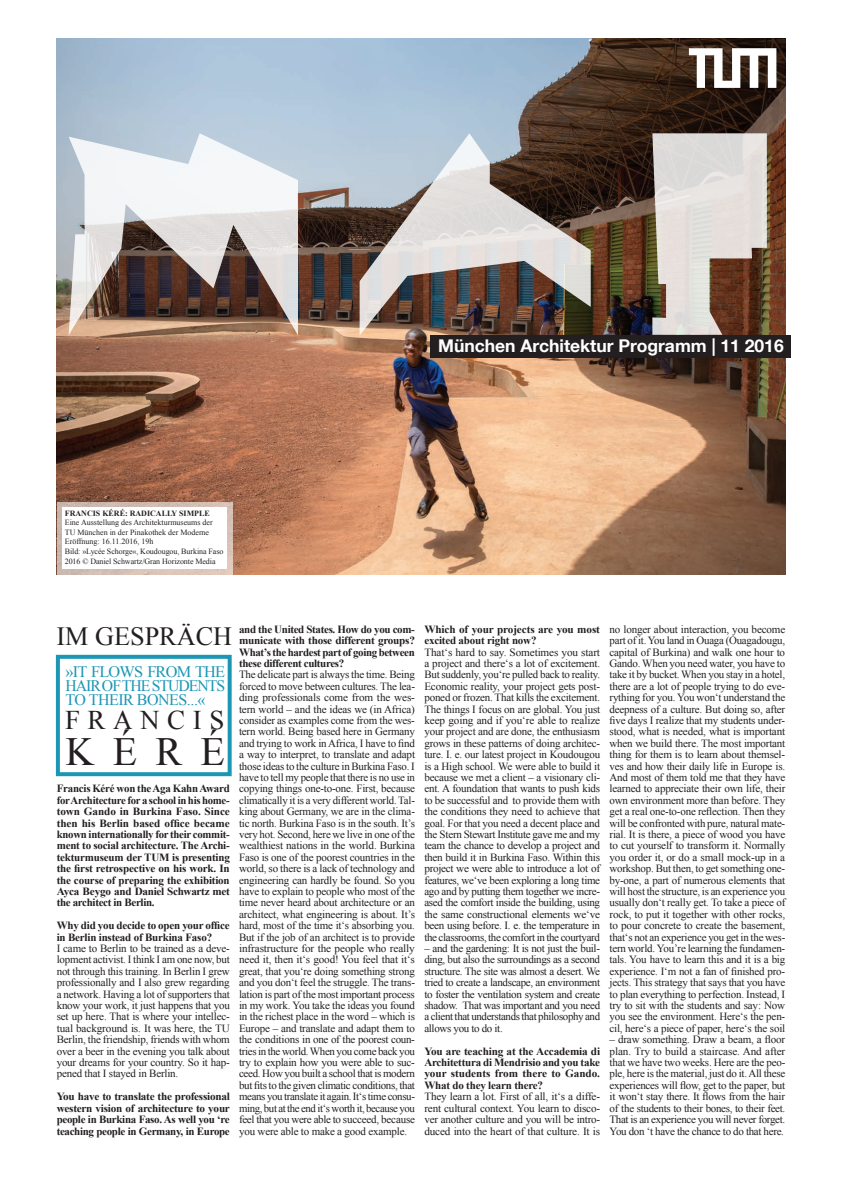
<style>
.page{position:relative;width:842px;height:1191px;background:#fff}
.page>*{position:absolute;margin:0;border:0;box-sizing:border-box;transform-origin:0 0}
.t1{font:40px "Times New Roman";color:#231f20}
.t2{font:27px "Times New Roman";color:#231f20}
.t3{font:26.2px "Times New Roman";color:#231f20}
.t4{font:700 17.5px "TUM Neue Helvetica";color:#fff}
.t5{font:16px "Times New Roman";color:#1b96b5}
.t6{font:11px/11.4px "Times New Roman";letter-spacing:-.015em;color:#231f20;text-align:justify}
.t7{font:700 11px/11.4px "Times New Roman";letter-spacing:-.015em;color:#231f20;text-align:justify}
.t8{font:8px/9.6px "Times New Roman";color:#231f20}
.t9{font:700 8px "Times New Roman";color:#231f20}
</style>
<div class="page">
<img style="left:57px;top:39px;width:728px;height:536px">
<div style="left:431px;top:335px;width:360px;height:22px;background:#231f20"></div>
<svg style="left:57px;top:502px;width:175px;height:73px;background:#d4bfb5"></svg>
<div style="left:62px;top:507px;width:164px;height:62px;background:#fff"></div>
<div style="left:56px;top:655px;width:176px;height:121px;border:4px solid #1b96b5"></div>
<svg style="left:69px;top:133px;width:229px;height:202px"></svg>
<svg style="left:689px;top:48px;width:87px;height:40px"></svg>
<svg style="left:360px;top:133px;width:231px;height:202px;background:#958c89"></svg>
<svg style="left:652px;top:133px;width:115px;height:202px;background:#bfb5ad"></svg>
<h3 class="t4" style="left:438px;top:335px;width:347px">München Architektur Programm | 11 2016</h3>
<p class="t9" style="left:65px;top:507px;width:146px">FRANCIS KÉRÉ: RADICALLY SIMPLE</p>
<p class="t8" style="left:65px;top:517px;width:160px">Eine Ausstellung des Architekturmuseums der TU München in der Pinakothek der Moderne Eröffnung: 16.11.2016, 19h<br>Bild: »Lycée Schorge«, Koudougou, Burkina Faso 2016 © Daniel Schwartz/Gran Horizonte Media</p>
<h3 class="t3" style="left:56px;top:619px;width:177px">IM GESPRÄCH</h3>
<h3 class="t5" style="left:65px;top:660px;width:37px">»It flows</h3>
<h3 class="t5" style="left:147px;top:660px;width:12px">from</h3>
<h3 class="t5" style="left:195px;top:660px;width:11px">the</h3>
<h3 class="t5" style="left:65px;top:674px;width:10px">hair</h3>
<h3 class="t5" style="left:102px;top:674px;width:31px">of the</h3>
<h3 class="t5" style="left:152px;top:674px;width:10px">students</h3>
<h3 class="t5" style="left:65px;top:688px;width:34px">to their</h3>
<h3 class="t5" style="left:137px;top:688px;width:11px">bones</h3>
<h3 class="t5" style="left:187px;top:688px;width:20px">...«</h3>
<h2 class="t2" style="left:65px;top:702px;width:24px">francis</h2>
<h1 class="t1" style="left:65px;top:725px;width:161px">kér é</h1>
<p class="t7" style="left:239px;top:623px;width:177px">and the United States. How do you com&shy;municate with those different groups?<br>What’s the hardest part of going between these different cultures?</p>
<p class="t6" style="left:239px;top:669px;width:177px">The delicate part is always the time. Being forced to move between cultures. The lea&shy;ding professionals come from the wes&shy;tern world – and the ideas we (in Africa) consider as examples come from the wes&shy;tern world. Being based here in Germany and trying to work in Africa, I have to find a way to interpret, to translate and adapt those ideas to the culture in Burkina Faso. I have to tell my people that there is no use in copying things one-to-one. First, because climatically it is a very different world. Tal&shy;king about Germany, we are in the clima&shy;tic north. Burkina Faso is in the south. It’s very hot. Second, here we live in one of the wealthiest nations in the world. Burkina Faso is one of the poorest countries in the world, so there is a lack of technology and engineering can hardly be found. So you have to explain to people who most of the time never heard about architecture or an architect, what engineering is about. It’s hard, most of the time it‘s absorbing you.<br>But if the job of an architect is to provide infrastructure for the people who really need it, then it‘s good! You feel that it‘s great, that you‘re doing something strong and you don‘t feel the struggle. The trans&shy;lation is part of the most important process in my work. You take the ideas you found in the richest place in the word – which is Europe – and translate and adapt them to the conditions in one of the poorest coun&shy;tries in the world. When you come back you try to explain how you were able to suc&shy;ceed. How you built a school that is modern but fits to the given climatic conditions, that means you translate it again. It‘s time consu&shy;ming, but at the end it‘s worth it, because you feel that you were able to succeed, because you were able to make a good example.</p>
<p class="t7" style="left:57px;top:782px;width:175px">Francis Kéré won the Aga Kahn Award for Architecture for a school in his home&shy;town Gando in Burkina Faso. Since then his Berlin based office became known internationally for their commit&shy;ment to social architecture. The Archi&shy;tekturmuseum der TUM is presenting the first retrospective on his work. In the course of preparing the exhibition Ayca Beygo and Daniel Schwartz met the architect in Berlin.</p>
<p class="t7" style="left:57px;top:919px;width:175px">Why did you decide to open your office in Berlin instead of Burkina Faso?</p>
<p class="t6" style="left:57px;top:942px;width:175px">I came to Berlin to be trained as a deve&shy;lopment activist. I think I am one now, but not through this training. In Berlin I grew professionally and I also grew regarding a network. Having a lot of supporters that know your work, it just happens that you set up here. That is where your intellec&shy;tual background is. It was here, the TU Berlin, the friendship, friends with whom over a beer in the evening you talk about your dreams for your country. So it hap&shy;pened that I stayed in Berlin.</p>
<p class="t7" style="left:57px;top:1090px;width:175px">You have to translate the professional western vision of architecture to your people in Burkina Faso. As well you ‘re teaching people in Germany, in Europe</p>
<p class="t6" style="left:609px;top:623px;width:177px">no longer about interaction, you become part of it. You land in Ouaga (Ouagadougu, capital of Burkina) and walk one hour to Gando. When you need water, you have to take it by bucket. When you stay in a hotel, there are a lot of people trying to do eve&shy;rything for you. You won‘t understand the deepness of a culture. But doing so, after five days I realize that my students under&shy;stood, what is needed, what is important when we build there. The most important thing for them is to learn about themsel&shy;ves and how their daily life in Europe is.<br>And most of them told me that they have learned to appreciate their own life, their own environment more than before. They get a real one-to-one reflection. Then they will be confronted with pure, natural mate&shy;rial. It is there, a piece of wood you have to cut yourself to transform it. Normally you order it, or do a small mock-up in a workshop. But then, to get something one&shy;by-one, a part of numerous elements that will host the structure, is an experience you usually don‘t really get. To take a piece of rock, to put it together with other rocks, to pour concrete to create the basement, that‘s not an experience you get in the wes&shy;tern world. You’re learning the fundamen&shy;tals. You have to learn this and it is a big experience. I‘m not a fan of finished pro&shy;jects. This strategy that says that you have to plan everything to perfection. Instead, I try to sit with the students and say: Now you see the environment. Here‘s the pen&shy;cil, here‘s a piece of paper, here‘s the soil</p>
<p class="t6" style="left:609px;top:1033px;width:177px">– draw something. Draw a beam, a floor plan. Try to build a staircase. And after that we have two weeks. Here are the peo&shy;ple, here is the material, just do it. All these experiences will flow, get to the paper, but it won‘t stay there. It flows from the hair of the students to their bones, to their feet.<br>That is an experience you will never forget.<br>You don ‘t have the chance to do that here.</p>
<p class="t7" style="left:424px;top:623px;width:177px">Which of your projects are you most excited about right now?</p>
<p class="t6" style="left:424px;top:646px;width:177px">That‘s hard to say. Sometimes you start a project and there‘s a lot of excitement.<br>But suddenly, you‘re pulled back to reality.<br>Economic reality, your project gets post&shy;poned or frozen. That kills the excitement.<br>The things I focus on are global. You just keep going and if you‘re able to realize your project and are done, the enthusiasm grows in these patterns of doing architec&shy;ture. I. e. our latest project in Koudougou is a High school. We were able to build it because we met a client – a visionary cli&shy;ent. A foundation that wants to push kids to be successful and to provide them with the conditions they need to achieve that goal. For that you need a decent place and the Stern Stewart Institute gave me and my team the chance to develop a project and then build it in Burkina Faso. Within this project we were able to introduce a lot of features, we‘ve been exploring a long time ago and by putting them together we incre&shy;ased the comfort inside the building, using the same constructional elements we‘ve been using before. I. e. the temperature in the classrooms, the comfort in the courtyard</p>
<p class="t6" style="left:424px;top:942px;width:177px">– and the gardening: It is not just the buil&shy;ding, but also the surroundings as a second structure. The site was almost a desert. We tried to create a landscape, an environment to foster the ventilation system and create shadow. That was important and you need a client that understands that philosophy and allows you to do it.</p>
<p class="t7" style="left:424px;top:1045px;width:177px">You are teaching at the Accademia di Architettura di Mendrisio and you take your students from there to Gando.<br>What do they learn there?</p>
<p class="t6" style="left:424px;top:1090px;width:177px">They learn a lot. First of all, it‘s a diffe&shy;rent cultural context. You learn to disco&shy;ver another culture and you will be intro&shy;duced into the heart of that culture. It is</p>
</div>
